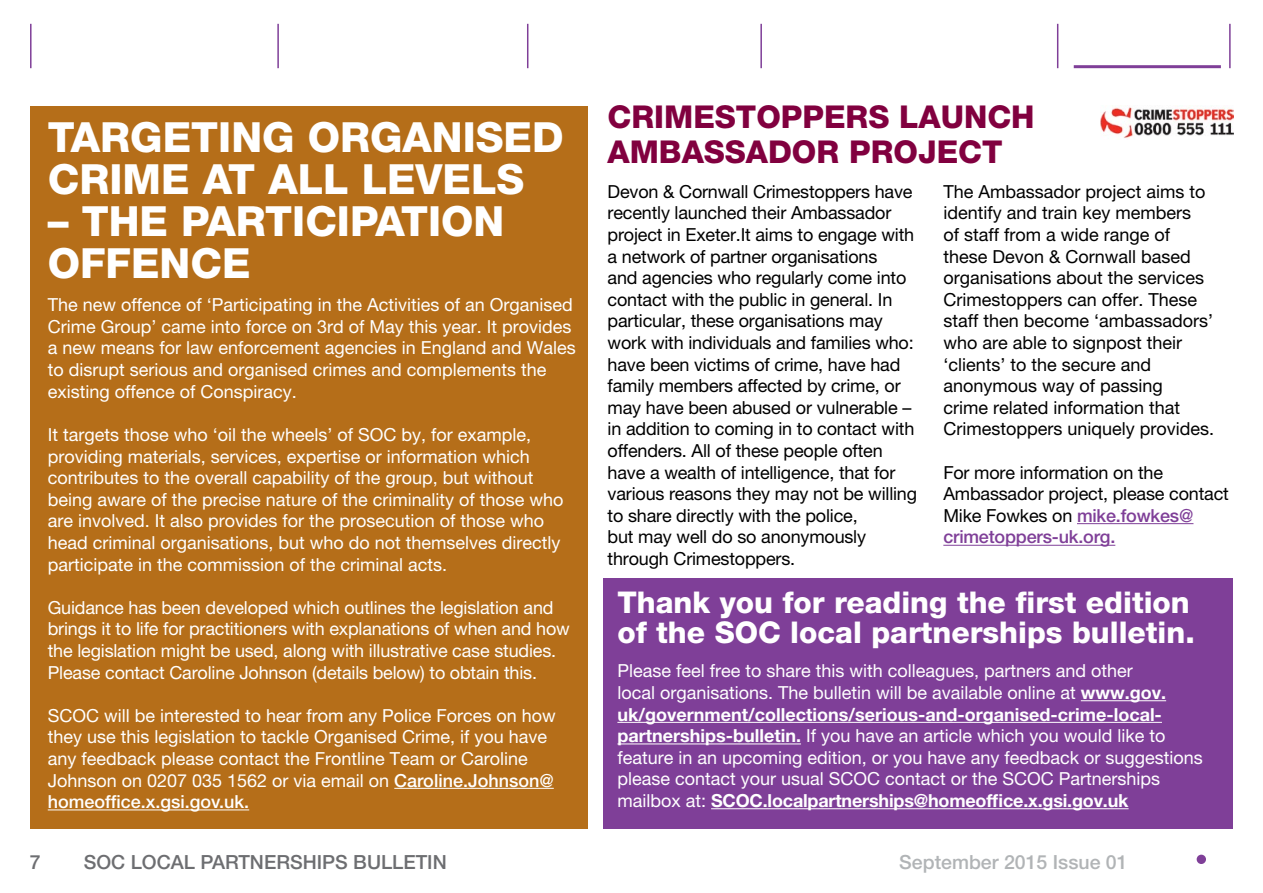
<style>
.page{position:relative;width:1263px;height:893px;background:#fff}
.page>*{position:absolute;margin:0;border:0;box-sizing:border-box;transform-origin:0 0}
.main_body{font:800 41.7px/41.8px "Helvetica Neue LT Pro";color:#fff}
.main_body-2{font:800 31.5px/34.5px "Helvetica Neue LT Pro";color:#81003f}
.main_body-3{font:800 30px/30px "Helvetica Neue LT Pro";color:#fff}
.main_body-4{font:500 19.5px "Helvetica Neue LT Pro";color:#6d6e71}
.main_body-5{font:500 19.5px "Helvetica Neue LT Pro";color:#b1b4b6}
.main_body-6{font:18px/21.6px "Helvetica Neue LT Pro";color:#fff}
.main_body-7{font:18px/21.6px "Helvetica Neue LT Pro";letter-spacing:-.01em;color:#000}
.s1{font-weight:500}
.s2{font-weight:500;color:#7f3f98}
.s3{font-weight:700}
</style>
<div class="page">
<div style="left:30px;top:106px;width:557px;height:723px;background:#b56e19"></div>
<hr style="left:394px;top:788px;width:160px;height:1px;background:#fff">
<hr style="left:48px;top:809px;width:201px;height:1px;background:#fff">
<hr style="left:1077px;top:523px;width:116px;height:1px;background:#7f3f98">
<hr style="left:943px;top:545px;width:172px;height:1px;background:#7f3f98">
<img style="left:1101px;top:107px;width:132px;height:31px">
<div style="left:604px;top:579px;width:629px;height:250px;background:#7f3f98"></div>
<hr style="left:1081px;top:700px;width:85px;height:1px;background:#fff">
<hr style="left:617px;top:722px;width:545px;height:1px;background:#fff">
<hr style="left:617px;top:743px;width:184px;height:1px;background:#fff">
<hr style="left:711px;top:808px;width:417px;height:1px;background:#fff">
<div style="left:1197px;top:855px;width:9px;height:9px;background:#7f3f98;border-radius:50%"></div>
<hr style="left:30px;top:24px;width:2px;height:44px;background:#7f3f98">
<hr style="left:277px;top:24px;width:2px;height:44px;background:#7f3f98">
<hr style="left:527px;top:24px;width:1px;height:44px;background:#7f3f98">
<hr style="left:760px;top:24px;width:2px;height:44px;background:#7f3f98">
<hr style="left:1057px;top:24px;width:1px;height:44px;background:#7f3f98">
<hr style="left:1229px;top:24px;width:1px;height:44px;background:#7f3f98">
<hr style="left:1074px;top:65px;width:147px;height:3px;background:#7f3f98">
<p class="main_body" style="left:48px;top:117px;width:517px">TARGETING ORGANISED<br>CRIME AT ALL LEVELS</p>
<p class="main_body" style="left:48px;top:200px;width:458px">– THE PARTICIPATION<br>OFFENCE</p>
<p class="main_body-6" style="left:48px;top:294px;width:530px">The new offence of ‘Participating in the Activities of an Organised Crime Group’ came into force on 3rd of May this year. It provides a new means for law enforcement agencies in England and Wales to disrupt serious and organised crimes and complements the existing offence of Conspiracy.</p>
<p class="main_body-6" style="left:48px;top:423px;width:517px">It targets those who ‘oil the wheels’ of SOC by, for example, providing materials, services, expertise or information which contributes to the overall capability of the group, but without being aware of the precise nature of the criminality of those who are involved. It also provides for the prosecution of those who head criminal organisations, but who do not themselves directly participate in the commission of the criminal acts.</p>
<p class="main_body-6" style="left:48px;top:596px;width:524px">Guidance has been developed which outlines the legislation and brings it to life for practitioners with explanations of when and how the legislation might be used, along with illustrative case studies.<br>Please contact Caroline Johnson (details below) to obtain this.</p>
<p class="main_body-6" style="left:48px;top:704px;width:510px">SCOC will be interested to hear from any Police Forces on how they use this legislation to tackle Organised Crime, if you have any feedback please contact the Frontline Team or Caroline Johnson on 0207 035 1562 or via email on <span class="s1">Caroline.Johnson@ homeoffice.x.gsi.gov.uk.</span></p>
<p class="main_body-2" style="left:608px;top:100px;width:429px">CRIMESTOPPERS LAUNCH<br>AMBASSADOR PROJECT</p>
<p class="main_body-7" style="left:943px;top:180px;width:272px">The Ambassador project aims to identify and train key members<br>of staff from a wide range of these Devon &amp; Cornwall based organisations about the services<br>Crimestoppers can offer. These staff then become ‘ambassadors’ who are able to signpost their ‘clients’ to the secure and anonymous way of passing<br>crime related information that<br>Crimestoppers uniquely provides.</p>
<p class="main_body-7" style="left:943px;top:461px;width:287px">For more information on the<br>Ambassador project, please contact<br>Mike Fowkes on <span class="s2">mike.fowkes@ crimetoppers-uk.org.</span></p>
<p class="main_body-7" style="left:608px;top:180px;width:311px">Devon &amp; Cornwall Crimestoppers have recently launched their Ambassador project in Exeter.It aims to engage with a network of partner organisations<br>and agencies who regularly come into contact with the public in general. In particular, these organisations may work with individuals and families who: have been victims of crime, have had family members affected by crime, or may have been abused or vulnerable – in addition to coming in to contact with offenders. All of these people often have a wealth of intelligence, that for various reasons they may not be willing to share directly with the police,<br>but may well do so anonymously through Crimestoppers.</p>
<p class="main_body-3" style="left:617px;top:587px;width:579px">Thank you for reading the first edition of the SOC local partnerships bulletin.</p>
<p class="main_body-6" style="left:617px;top:660px;width:587px">Please feel free to share this with colleagues, partners and other<br>local organisations. The bulletin will be available online at <span class="s3">www.gov. uk/government/collections/serious-and-organised-crime-local&shy;partnerships-bulletin.</span> If you have an article which you would like to feature in an upcoming edition, or you have any feedback or suggestions please contact your usual SCOC contact or the SCOC Partnerships mailbox at: <span class="s3">SCOC.localpartnerships@homeoffice.x.gsi.gov.uk</span></p>
<p class="main_body-4" style="left:30px;top:850px;width:12px">7</p>
<p class="main_body-4" style="left:84px;top:850px;width:365px">SOC LOCAL PARTNERSHIPS BULLETIN</p>
<p class="main_body-5" style="left:899px;top:850px;width:230px">September 2015 Issue 01</p>
</div>
